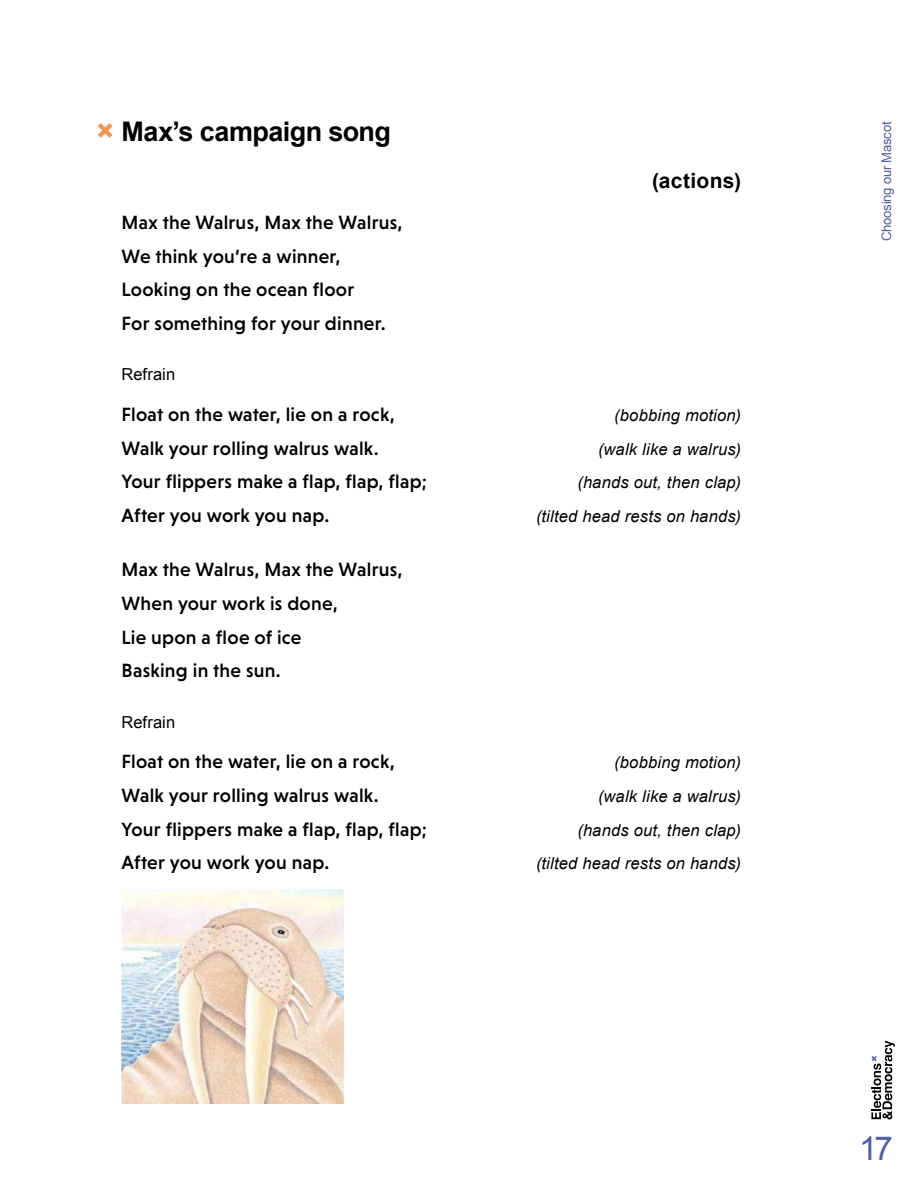
<style>
.page{position:relative;width:918px;height:1188px;background:#fff}
.page>*{position:absolute;margin:0;border:0;box-sizing:border-box;transform-origin:0 0}
.t1{font:33px "Arial";color:#4d5fab}
.t2{font:700 27px "Arial";letter-spacing:-.02em;color:#000}
.t3{font:700 21px "Arial";letter-spacing:.015em;color:#000}
.t4{font:500 19.5px/33.8px "Niveau Grotesk";letter-spacing:.015em;color:#000}
.t5{font:italic 16.5px "Arial";letter-spacing:.015em;color:#000}
.t6{font:16.5px "Arial";letter-spacing:.005em;color:#000}
.t7{font:13.05px "Arial";letter-spacing:-.015em;color:#4d5fab}
</style>
<div class="page">
<svg style="left:871px;top:1041px;width:24px;height:78px"></svg>
<svg style="left:98px;top:123px;width:14px;height:15px"></svg>
<img style="left:122px;top:890px;width:222px;height:214px">
<h2 class="t2" style="left:122px;top:114px;width:271px">Max’s campaign song</h2>
<p class="t3" style="left:652px;top:167px;width:90px">(actions)</p>
<p class="t4" style="left:122px;top:205px;width:283px">Max the Walrus, Max the Walrus,<br>We think you’re a winner,<br>Looking on the ocean floor<br>For something for your dinner.</p>
<p class="t6" style="left:122px;top:364px;width:55px">Refrain</p>
<p class="t4" style="left:122px;top:397px;width:275px">Float on the water, lie on a rock,</p>
<p class="t5" style="left:614px;top:404px;width:128px">(bobbing motion)</p>
<p class="t4" style="left:122px;top:431px;width:259px">Walk your rolling walrus walk.</p>
<p class="t5" style="left:598px;top:438px;width:144px">(walk like a walrus)</p>
<p class="t4" style="left:122px;top:465px;width:307px">Your flippers make a flap, flap, flap;</p>
<p class="t5" style="left:577px;top:472px;width:165px">(hands out, then clap)</p>
<p class="t4" style="left:122px;top:498px;width:209px">After you work you nap.</p>
<p class="t5" style="left:536px;top:506px;width:206px">(tilted head rests on hands)</p>
<p class="t4" style="left:122px;top:552px;width:283px">Max the Walrus, Max the Walrus,<br>When your work is done,<br>Lie upon a floe of ice<br>Basking in the sun.</p>
<p class="t6" style="left:122px;top:711px;width:55px">Refrain</p>
<p class="t4" style="left:122px;top:744px;width:275px">Float on the water, lie on a rock,</p>
<p class="t5" style="left:614px;top:752px;width:128px">(bobbing motion)</p>
<p class="t4" style="left:122px;top:778px;width:259px">Walk your rolling walrus walk.</p>
<p class="t5" style="left:598px;top:785px;width:144px">(walk like a walrus)</p>
<p class="t4" style="left:122px;top:812px;width:307px">Your flippers make a flap, flap, flap;</p>
<p class="t5" style="left:577px;top:819px;width:165px">(hands out, then clap)</p>
<p class="t4" style="left:122px;top:846px;width:209px">After you work you nap.</p>
<p class="t5" style="left:536px;top:853px;width:206px">(tilted head rests on hands)</p>
<p class="t7" style="left:878px;top:241px;width:121px;rotate:-90deg">Choosing our Mascot</p>
<h1 class="t1" style="left:859px;top:1127px;width:35px">17</h1>
</div>
